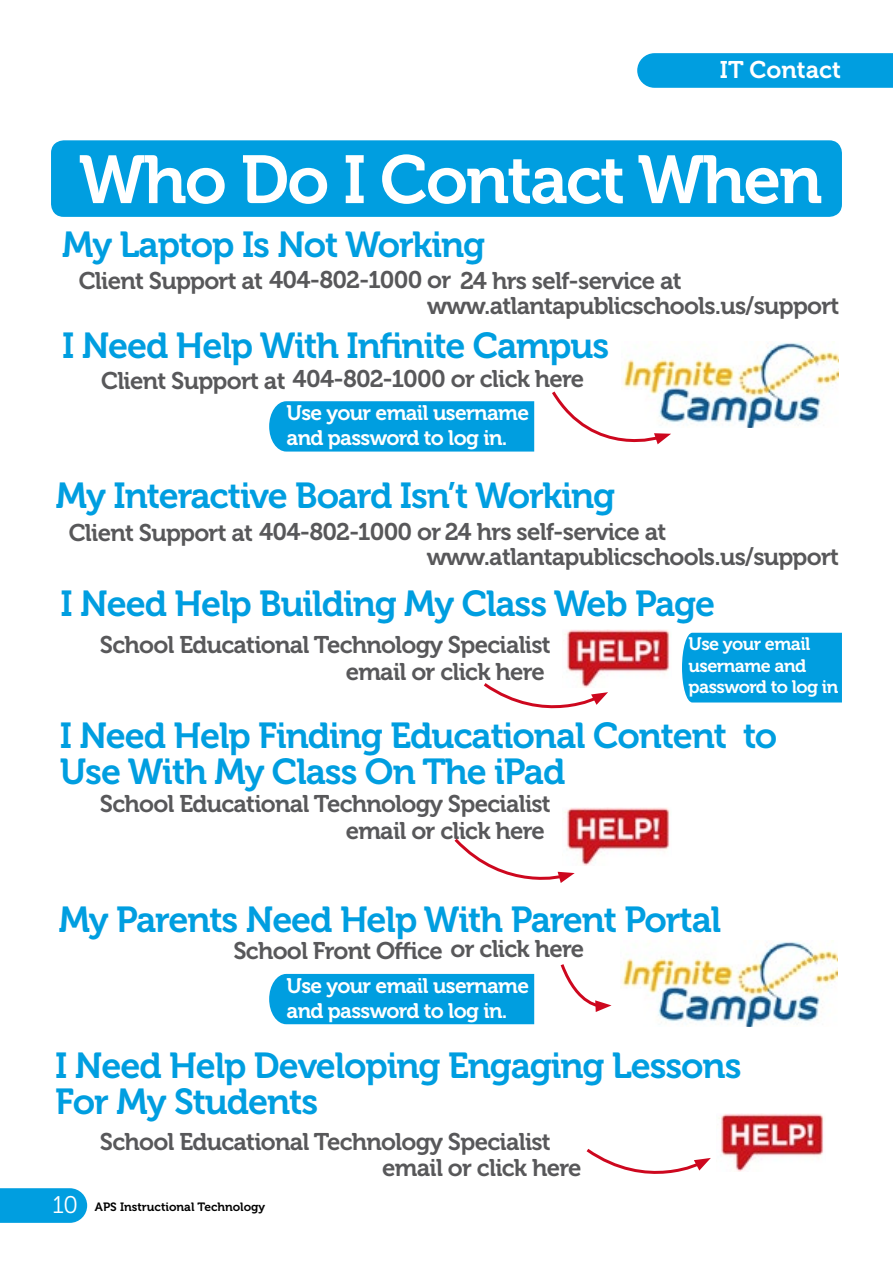
<style>
.page{position:relative;width:893px;height:1263px;background:#fff}
.page>*{position:absolute;margin:0;border:0;box-sizing:border-box;transform-origin:0 0}
.t1{font:67.5px "Museo 700";letter-spacing:-.03em;color:#fff}
.t2{font:36px/36px "Museo 700";letter-spacing:-.03em;color:#009ee0}
.t3{font:24px/27.2px "Museo 700";letter-spacing:-.03em;color:#58585a;text-align:right}
.t4{font:24px "Museo 700";color:#fff}
.t5{font:21px/25.2px "Museo 700";letter-spacing:-.03em;color:#fff}
.t6{font:18px/21.6px "Museo 700";letter-spacing:-.03em;color:#fff}
.t7{font:12px "Museo 700";color:#000}
.s1{font-family:"Museo 300";font-size:24px;color:#fff}
</style>
<div class="page">
<svg style="left:552px;top:391px;width:119px;height:54px"></svg>
<div style="left:51px;top:140px;width:791px;height:77px;background:#009ee0;border-radius:13px"></div>
<svg style="left:637px;top:53px;width:256px;height:35px;background:#06a0e0"></svg>
<img style="left:622px;top:343px;width:216px;height:85px">
<div style="left:269px;top:401px;width:265px;height:51px;background:#009ee0"></div>
<img style="left:564px;top:630px;width:106px;height:50px">
<svg style="left:484px;top:680px;width:124px;height:29px"></svg>
<img style="left:564px;top:808px;width:106px;height:57px">
<svg style="left:454px;top:835px;width:121px;height:48px"></svg>
<svg style="left:586px;top:1148px;width:125px;height:26px"></svg>
<img style="left:622px;top:942px;width:215px;height:85px">
<div style="left:269px;top:974px;width:265px;height:50px;background:#009ee0"></div>
<div style="left:682px;top:633px;width:160px;height:69px;background:#009ee0"></div>
<img style="left:718px;top:1114px;width:106px;height:58px">
<svg style="left:560px;top:964px;width:51px;height:48px"></svg>
<svg style="left:0;top:1188px;width:87px;height:35px;background:#0ca2e1"></svg>
<p class="t4" style="left:720px;top:56px;width:123px">IT Contact</p>
<h1 class="t1" style="left:79px;top:142px;width:745px">Who Do I Contact When</h1>
<h2 class="t2" style="left:62px;top:227px;width:425px">My Laptop Is Not Working</h2>
<p class="t3" style="left:79px;top:268px;width:605px">Client Support at 404-802-1000 or 24 hrs self-service at</p>
<h2 class="t2" style="left:62px;top:328px;width:549px">I Need Help With Infinite Campus</h2>
<p class="t3" style="left:427px;top:293px;width:414px">www.atlantapublicschools.us/support</p>
<p class="t3" style="left:101px;top:366px;width:485px">Client Support at 404-802-1000 or click here</p>
<p class="t5" style="left:287px;top:401px;width:244px">Use your email username and password to log in.</p>
<h2 class="t2" style="left:56px;top:478px;width:561px">My Interactive Board Isn’t Working</h2>
<p class="t3" style="left:69px;top:518px;width:599px">Client Support at 404-802-1000 or 24 hrs self-service at</p>
<p class="t3" style="left:427px;top:543px;width:414px">www.atlantapublicschools.us/support</p>
<h2 class="t2" style="left:61px;top:586px;width:656px">I Need Help Building My Class Web Page</h2>
<p class="t3" style="left:100px;top:632px;width:452px">School Educational Technology Specialist email or click here</p>
<p class="t6" style="left:689px;top:633px;width:151px">Use your email username and password to log in</p>
<h2 class="t2" style="left:60px;top:718px;width:719px">I Need Help Finding Educational Content to<br>Use With My Class On The iPad</h2>
<p class="t3" style="left:100px;top:790px;width:452px">School Educational Technology Specialist email or click here</p>
<h2 class="t2" style="left:59px;top:902px;width:664px">My Parents Need Help With Parent Portal</h2>
<p class="t3" style="left:233px;top:937px;width:352px">School Front Office or click here</p>
<p class="t5" style="left:287px;top:973px;width:244px">Use your email username and password to log in.</p>
<h2 class="t2" style="left:55px;top:1048px;width:688px">I Need Help Developing Engaging Lessons<br>For My Students</h2>
<p class="t3" style="left:382px;top:1129px;width:201px;line-height:26.1px;text-align:left;text-indent:-282px">School Educational Technology Specialist email or click here</p>
<p class="t7" style="left:52px;top:1200px;width:214px"><span class="s1">10</span> APS Instructional Technology</p>
</div>
